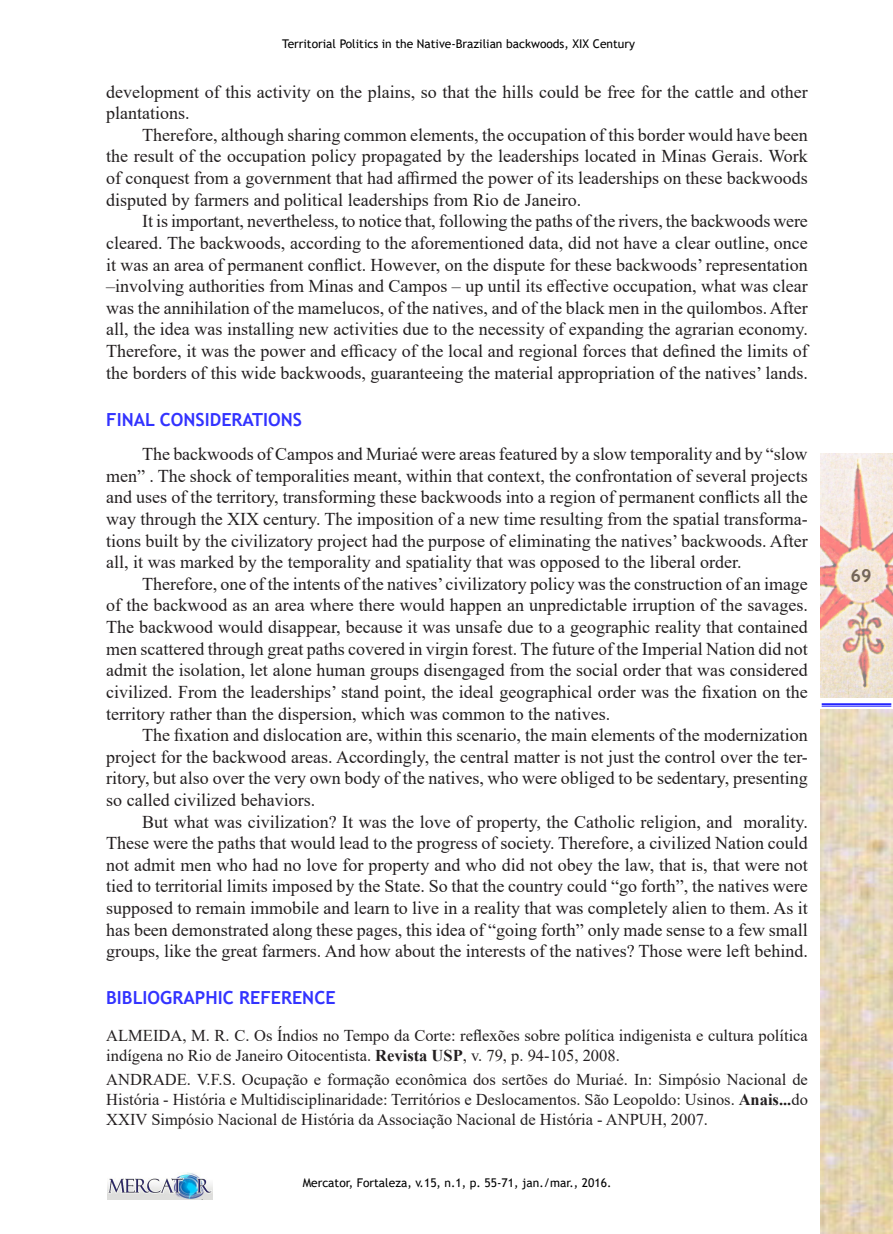
<style>
.page{position:relative;width:893px;height:1234px;background:#fff}
.page>*{position:absolute;margin:0;border:0;box-sizing:border-box;transform-origin:0 0}
.t1{font:18px/21.6px "Times New Roman";color:#231f20;text-align:justify}
.SUBTÍTULO_1{font:700 18px "Trebuchet MS";color:#33f}
.t2{font:700 18px "Trebuchet MS";color:#000}
.BIBLIOGRAFIA{font:16.5px/19.8px "Times New Roman";color:#231f20}
.t3{font:12px "Trebuchet MS";color:#000}
.s1{font-weight:700}
</style>
<div class="page">
<img style="left:108px;top:1172px;width:105px;height:27px">
<img style="left:821px;top:453px;width:72px;height:244px">
<hr style="left:822px;top:703px;width:69px;height:1px;background:#00f">
<hr style="left:822px;top:705px;width:69px;height:1px;background:#00f">
<img style="left:821px;top:709px;width:72px;height:524px">
<p class="t3" style="left:282px;top:36px;width:354px">Territorial Politics in the Native-Brazilian backwoods, XIX Century</p>
<p class="t1" style="left:106px;top:80px;width:703px">development of this activity on the plains, so that the hills could be free for the cattle and other plantations.</p>
<p class="t1" style="left:106px;top:123px;width:703px;text-indent:36px">Therefore, although sharing common elements, the occupation of this border would have been the result of the occupation policy propagated by the leaderships located in Minas Gerais. Work of conquest from a government that had affirmed the power of its leaderships on these backwoods disputed by farmers and political leaderships from Rio de Janeiro.</p>
<p class="t1" style="left:106px;top:210px;width:703px;text-indent:36px">It is important, nevertheless, to notice that, following the paths of the rivers, the backwoods were cleared. The backwoods, according to the aforementioned data, did not have a clear outline, once it was an area of permanent conflict. However, on the dispute for these backwoods’ representation –involving authorities from Minas and Campos – up until its effective occupation, what was clear was the annihilation of the mamelucos, of the natives, and of the black men in the quilombos. After all, the idea was installing new activities due to the necessity of expanding the agrarian economy.<br>Therefore, it was the power and efficacy of the local and regional forces that defined the limits of the borders of this wide backwoods, guaranteeing the material appropriation of the natives’ lands.</p>
<p class="SUBTÍTULO_1" style="left:106px;top:408px;width:197px">FINAL CONSIDERATIONS</p>
<p class="t1" style="left:106px;top:442px;width:703px;text-indent:36px">The backwoods of Campos and Muriaé were areas featured by a slow temporality and by “slow men” . The shock of temporalities meant, within that context, the confrontation of several projects and uses of the territory, transforming these backwoods into a region of permanent conflicts all the way through the XIX century. The imposition of a new time resulting from the spatial transforma&shy;tions built by the civilizatory project had the purpose of eliminating the natives’ backwoods. After all, it was marked by the temporality and spatiality that was opposed to the liberal order.</p>
<p class="t1" style="left:106px;top:572px;width:703px;text-indent:36px">Therefore, one of the intents of the natives’ civilizatory policy was the construction of an image of the backwood as an area where there would happen an unpredictable irruption of the savages.<br>The backwood would disappear, because it was unsafe due to a geographic reality that contained men scattered through great paths covered in virgin forest. The future of the Imperial Nation did not admit the isolation, let alone human groups disengaged from the social order that was considered civilized. From the leaderships’ stand point, the ideal geographical order was the fixation on the territory rather than the dispersion, which was common to the natives.</p>
<p class="t1" style="left:106px;top:723px;width:703px;text-indent:36px">The fixation and dislocation are, within this scenario, the main elements of the modernization project for the backwood areas. Accordingly, the central matter is not just the control over the ter&shy;ritory, but also over the very own body of the natives, who were obliged to be sedentary, presenting so called civilized behaviors.</p>
<p class="t1" style="left:106px;top:810px;width:703px;text-indent:36px">But what was civilization? It was the love of property, the Catholic religion, and morality.<br>These were the paths that would lead to the progress of society. Therefore, a civilized Nation could not admit men who had no love for property and who did not obey the law, that is, that were not tied to territorial limits imposed by the State. So that the country could “go forth”, the natives were supposed to remain immobile and learn to live in a reality that was completely alien to them. As it has been demonstrated along these pages, this idea of “going forth” only made sense to a few small groups, like the great farmers. And how about the interests of the natives? Those were left behind.</p>
<p class="SUBTÍTULO_1" style="left:106px;top:986px;width:231px">BIBLIOGRAPHIC REFERENCE</p>
<p class="BIBLIOGRAFIA" style="left:106px;top:1025px;width:703px">ALMEIDA, M. R. C. Os Índios no Tempo da Corte: reflexões sobre política indigenista e cultura política indígena no Rio de Janeiro Oitocentista. <span class="s1">Revista USP</span>, v. 79, p. 94-105, 2008.</p>
<p class="BIBLIOGRAFIA" style="left:106px;top:1068px;width:703px;text-align:justify">ANDRADE. V.F.S. Ocupação e formação econômica dos sertões do Muriaé. In: Simpósio Nacional de História - História e Multidisciplinaridade: Territórios e Deslocamentos. São Leopoldo: Usinos. <span class="s1">Anais...</span>do XXIV Simpósio Nacional de História da Associação Nacional de História - ANPUH, 2007.</p>
<p class="t3" style="left:303px;top:1174px;width:310px">Mercator, Fortaleza, v.15, n.1, p. 55-71, jan./mar., 2016.</p>
<p class="t2" style="left:851px;top:564px;width:23px">69</p>
</div>
